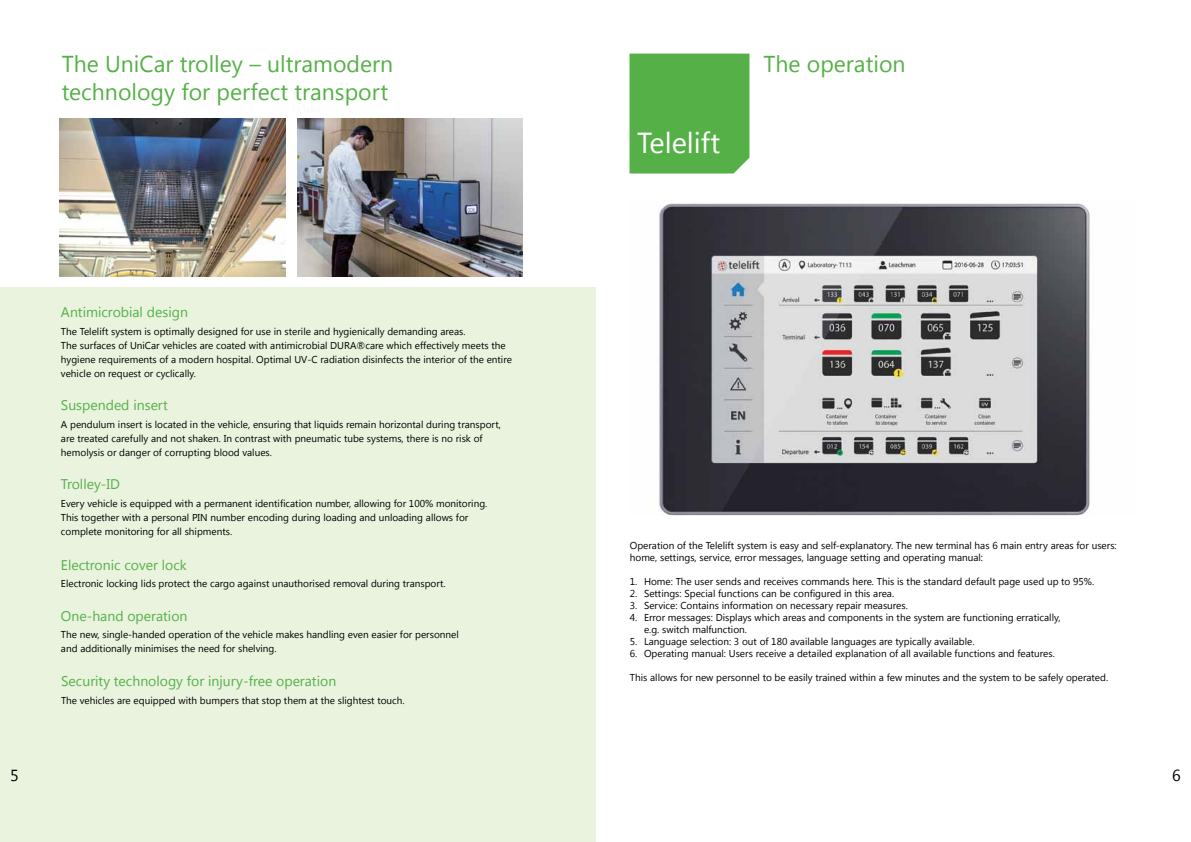
<style>
.page{position:relative;width:1191px;height:842px;background:#fff}
.page>*{position:absolute;margin:0;border:0;box-sizing:border-box;transform-origin:0 0}
.t1{font:29px "Segoe UI";color:#fff}
.t2{font:23px/27.6px "Segoe UI";color:#55b047}
.t3{font:16px "Segoe UI";color:#000}
.t4{font:14px "Segoe UI";color:#55b047}
.t5{font:10px/14px "Segoe UI";color:#000}
</style>
<div class="page">
<div style="left:629px;top:54px;width:120px;height:119px;background:#55b047"></div>
<img style="left:659px;top:203px;width:431px;height:313px">
<div style="left:0;top:288px;width:595px;height:554px;background:#e9f3de"></div>
<img style="left:60px;top:118px;width:225px;height:159px">
<img style="left:298px;top:118px;width:225px;height:159px">
<h2 class="t2" style="left:62px;top:49px;width:333px">The UniCar trolley – ultramodern technology for perfect transport</h2>
<h3 class="t4" style="left:61px;top:302px;width:128px">Antimicrobial design</h3>
<p class="t5" style="left:61px;top:324px;width:452px">The Telelift system is optimally designed for use in sterile and hygienically demanding areas.<br>The surfaces of UniCar vehicles are coated with antimicrobial DURA®care which effectively meets the hygiene requirements of a modern hospital. Optimal UV-C radiation disinfects the interior of the entire vehicle on request or cyclically.</p>
<h3 class="t4" style="left:61px;top:396px;width:109px">Suspended insert</h3>
<p class="t5" style="left:61px;top:417px;width:441px">A pendulum insert is located in the vehicle, ensuring that liquids remain horizontal during transport, are treated carefully and not shaken. In contrast with pneumatic tube systems, there is no risk of hemolysis or danger of corrupting blood values.</p>
<h3 class="t4" style="left:61px;top:475px;width:61px">Trolley-ID</h3>
<p class="t5" style="left:61px;top:496px;width:428px">Every vehicle is equipped with a permanent identification number, allowing for 100% monitoring.<br>This together with a personal PIN number encoding during loading and unloading allows for complete monitoring for all shipments.</p>
<h3 class="t4" style="left:61px;top:555px;width:127px">Electronic cover lock</h3>
<p class="t5" style="left:61px;top:576px;width:386px">Electronic locking lids protect the cargo against unauthorised removal during transport.</p>
<h3 class="t4" style="left:61px;top:606px;width:128px">One-hand operation</h3>
<p class="t5" style="left:61px;top:627px;width:399px">The new, single-handed operation of the vehicle makes handling even easier for personnel and additionally minimises the need for shelving.</p>
<h3 class="t4" style="left:61px;top:671px;width:276px">Security technology for injury-free operation</h3>
<p class="t5" style="left:61px;top:692px;width:345px">The vehicles are equipped with bumpers that stop them at the slightest touch.</p>
<h1 class="t1" style="left:637px;top:123px;width:85px">Telelift</h1>
<h2 class="t2" style="left:763px;top:49px;width:144px">The operation</h2>
<p class="t5" style="left:630px;top:539px;width:488px;line-height:12px">Operation of the Telelift system is easy and self-explanatory. The new terminal has 6 main entry areas for users: home, settings, service, error messages, language setting and operating manual:</p>
<p class="t5" style="left:630px;top:574px;width:466px">1. Home: The user sends and receives commands here. This is the standard default page used up to 95%.</p>
<p class="t5" style="left:630px;top:586px;width:266px">2. Settings: Special functions can be configured in this area.</p>
<p class="t5" style="left:630px;top:598px;width:279px">3. Service: Contains information on necessary repair measures.</p>
<p class="t5" style="left:644px;top:611px;width:418px;line-height:12px;text-indent:-14px">4. Error messages: Displays which areas and components in the system are functioning erratically, e.g. switch malfunction.</p>
<p class="t5" style="left:630px;top:634px;width:346px">5. Language selection: 3 out of 180 available languages are typically available.</p>
<p class="t5" style="left:630px;top:646px;width:426px">6. Operating manual: Users receive a detailed explanation of all available functions and features.</p>
<p class="t5" style="left:630px;top:670px;width:480px">This allows for new personnel to be easily trained within a few minutes and the system to be safely operated.</p>
<h3 class="t3" style="left:10px;top:764px;width:10px">5</h3>
<h3 class="t3" style="left:1172px;top:764px;width:10px">6</h3>
</div>
